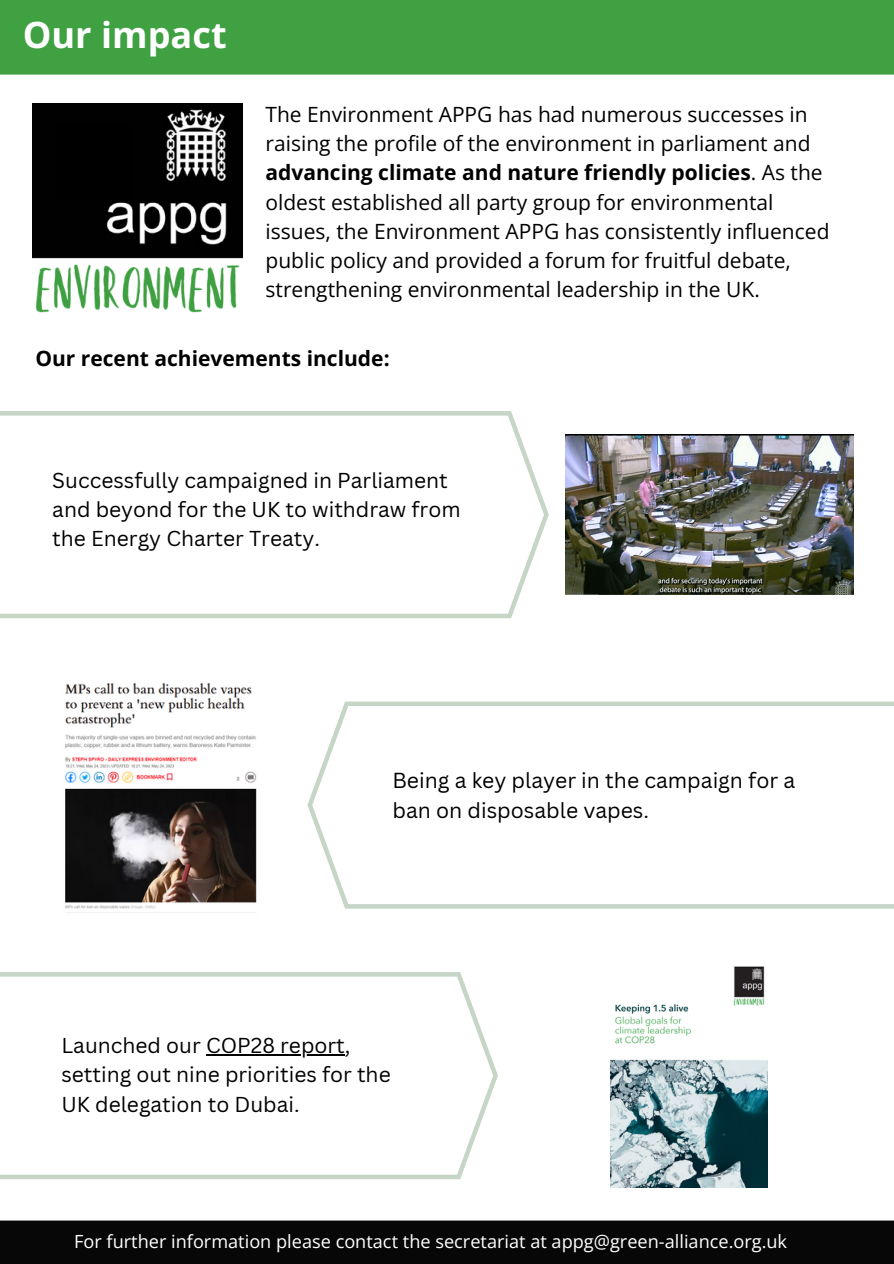
<style>
.page{position:relative;width:894px;height:1264px;background:#fff}
.page>*{position:absolute;margin:0;border:0;box-sizing:border-box;transform-origin:0 0}
.t1{font:700 36.15px "Open Sans";color:#fff}
.t2{font:21.15px/29.2px "Canva Sans";color:#000}
.t3{font:21px/29.2px "Open Sans";color:#000}
.t4{font:21px/29.2px "Canva Sans";color:#000}
.t5{font:700 21px "Open Sans";color:#000}
.t6{font:18.15px "Open Sans";color:#fff}
.s1{font-weight:700}
</style>
<div class="page">
<div style="left:0;top:1220px;width:893px;height:43px;background:#070707"></div>
<div style="left:0;top:0;width:893px;height:75px;background:#3fa142"></div>
<img style="left:32px;top:103px;width:211px;height:210px">
<svg style="left:307px;top:701px;width:586px;height:207px"></svg>
<svg style="left:0;top:411px;width:548px;height:207px"></svg>
<svg style="left:0;top:972px;width:498px;height:207px"></svg>
<img style="left:65px;top:683px;width:192px;height:230px">
<img style="left:565px;top:434px;width:287px;height:160px">
<img style="left:610px;top:966px;width:157px;height:221px">
<hr style="left:206px;top:1054px;width:139px;height:1px;background:#000">
<h1 class="t1" style="left:23px;top:9px;width:205px">Our impact</h1>
<p class="t3" style="left:265px;top:99px;width:565px">The Environment APPG has had numerous successes in raising the profile of the environment in parliament and <span class="s1">advancing climate and nature friendly policies</span>. As the oldest established all party group for environmental issues, the Environment APPG has consistently influenced public policy and provided a forum for fruitful debate, strengthening environmental leadership in the UK.</p>
<p class="t5" style="left:35px;top:344px;width:356px">Our recent achievements include:</p>
<p class="t4" style="left:52px;top:465px;width:409px">Successfully campaigned in Parliament and beyond for the UK to withdraw from the Energy Charter Treaty.</p>
<p class="t2" style="left:392px;top:765px;width:404px">Being a key player in the campaign for a ban on disposable vapes.</p>
<p class="t4" style="left:61px;top:1030px;width:331px">Launched our COP28 report, setting out nine priorities for the<br>UK delegation to Dubai.</p>
<p class="t6" style="left:74px;top:1228px;width:714px">For further information please contact the secretariat at appg@green-alliance.org.uk</p>
</div>
